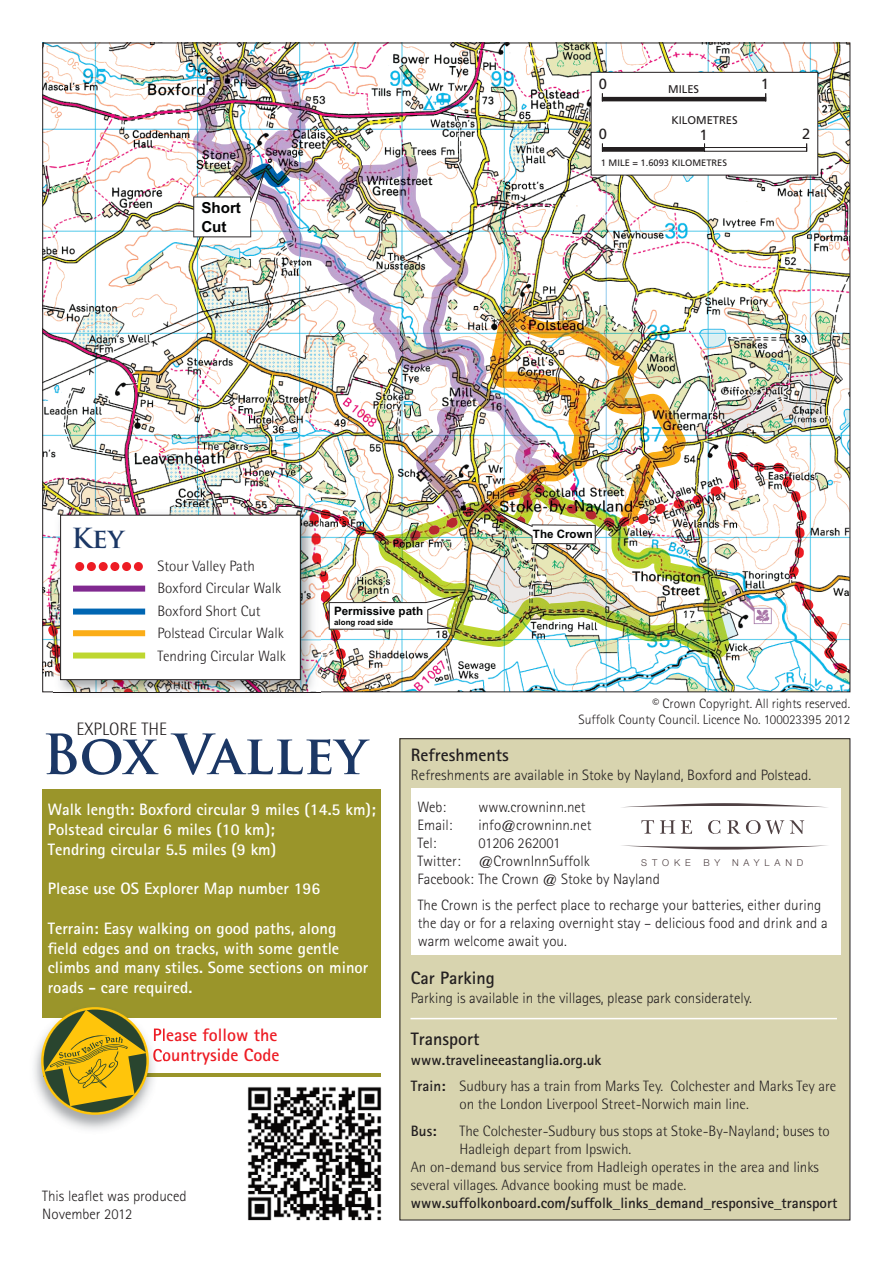
<style>
.page{position:relative;width:893px;height:1263px;background:#fff}
.page>*{position:absolute;margin:0;border:0;box-sizing:border-box;transform-origin:0 0}
.t1{font:700 54px "Trajan Pro";color:#1b3765}
.t2{font:700 27px "Trajan Pro";color:#1b3765}
.t3{font:700 18px "Rotis Sans Serif";color:#231f20}
.t4{font:700 18px/20.5px "Rotis Sans Serif";color:#ed1c24}
.t5{font:300 18px "Rotis Semi Sans";color:#231f20}
.t6{font:700 16.5px/19.8px "Rotis Sans Serif";color:#fff}
.t7{font:700 15.15px/18.3px "Arial";color:#020303}
.t8{font:300 15px/18px "Rotis Sans Serif";color:#231f20}
.t9{font:300 15px/22.5px "Rotis Semi Sans";color:#231f20}
.t10{font:700 15px "Rotis Sans Serif";color:#231f20}
.t11{font:14.7px "Frutiger";color:#231f20}
.t12{font:300 13.5px/16.2px "Rotis Sans Serif";color:#231f20;text-align:right}
.t13{font:700 11.55px "Arial";color:#020303}
.t14{font:11.1px "Frutiger";color:#231f20}
.t15{font:300 9.45px "Helvetica Neue";letter-spacing:.52em;color:#4e4042}
.t16{font:9.3px "Frutiger";color:#231f20}
.t17{font:700 7.95px "Arial";color:#020303}
.s1{font-family:"Rotis Sans Serif";font-weight:700}
</style>
<div class="page">
<img style="left:44px;top:45px;width:804px;height:645px">
<img style="left:378px;top:484px;width:338px;height:175px">
<img style="left:378px;top:485px;width:248px;height:62px">
<img style="left:506px;top:327px;width:162px;height:199px">
<svg style="left:623px;top:517px;width:7px;height:8px"></svg>
<img style="left:492px;top:483px;width:49px;height:27px">
<svg style="left:534px;top:484px;width:6px;height:6px"></svg>
<img style="left:193px;top:135px;width:262px;height:378px">
<img style="left:451px;top:505px;width:15px;height:8px">
<img style="left:199px;top:63px;width:283px;height:320px">
<img style="left:528px;top:465px;width:18px;height:9px">
<img style="left:250px;top:164px;width:40px;height:23px">
<img style="left:193px;top:170px;width:72px;height:67px">
<svg style="left:329px;top:594px;width:133px;height:36px"></svg>
<img style="left:493px;top:509px;width:103px;height:35px">
<div style="left:400px;top:739px;width:450px;height:481px;background:#d8d4af"></div>
<div style="left:42px;top:789px;width:338px;height:229px;background:#9a952a"></div>
<hr style="left:44px;top:1073px;width:336px;height:3px;background:#9a952a">
<div style="left:411px;top:789px;width:429px;height:166px;background:#fff"></div>
<hr style="left:410px;top:1018px;width:427px;height:1px;background:#fff">
<svg style="left:41px;top:1007px;width:124px;height:108px"></svg>
<div style="left:591px;top:72px;width:227px;height:103px;background:#fff"></div>
<div style="left:591px;top:72px;width:227px;height:104px;border:1px solid #231f20"></div>
<div style="left:602px;top:97px;width:164px;height:4px;border:1px solid #231f20"></div>
<hr style="left:602px;top:148px;width:102px;height:3px;background:#231f20">
<div style="left:602px;top:147px;width:103px;height:5px;border:1px solid #231f20"></div>
<div style="left:704px;top:147px;width:103px;height:5px;border:1px solid #231f20"></div>
<img style="left:53px;top:508px;width:267px;height:185px">
<div style="left:61px;top:515px;width:239px;height:165px;background:#fff"></div>
<div style="left:60px;top:515px;width:241px;height:165px;border:1px solid #231f20"></div>
<div style="left:73px;top:586px;width:72px;height:6px;background:#812990"></div>
<div style="left:73px;top:609px;width:72px;height:6px;background:#0066b3"></div>
<div style="left:73px;top:630px;width:72px;height:6px;background:#fbad18"></div>
<div style="left:73px;top:653px;width:72px;height:6px;background:#bed730"></div>
<div style="left:75px;top:562px;width:9px;height:9px;background:#ed1c24;border-radius:50%"></div>
<div style="left:87px;top:562px;width:9px;height:9px;background:#ed1c24;border-radius:50%"></div>
<div style="left:99px;top:562px;width:9px;height:9px;background:#ed1c24;border-radius:50%"></div>
<div style="left:110px;top:562px;width:9px;height:9px;background:#ed1c24;border-radius:50%"></div>
<div style="left:122px;top:562px;width:9px;height:9px;background:#ed1c24;border-radius:50%"></div>
<div style="left:134px;top:562px;width:9px;height:9px;background:#ed1c24;border-radius:50%"></div>
<svg style="left:641px;top:820px;width:13px;height:14px"></svg>
<svg style="left:660px;top:820px;width:15px;height:14px"></svg>
<svg style="left:681px;top:820px;width:11px;height:14px"></svg>
<svg style="left:708px;top:820px;width:12px;height:14px"></svg>
<svg style="left:727px;top:820px;width:13px;height:14px"></svg>
<svg style="left:746px;top:820px;width:38px;height:14px"></svg>
<svg style="left:790px;top:820px;width:14px;height:14px"></svg>
<svg style="left:630px;top:846px;width:189px;height:4px"></svg>
<svg style="left:626px;top:803px;width:198px;height:4px"></svg>
<img style="left:247px;top:1087px;width:135px;height:134px">
<p class="t7" style="left:201px;top:200px;width:41px">Short<br>Cut</p>
<p class="t11" style="left:599px;top:78px;width:10px">0</p>
<p class="t11" style="left:599px;top:128px;width:10px">0</p>
<p class="t16" style="left:601px;top:159px;width:128px">1 MILE = 1.6093 KILOMETRES</p>
<p class="t11" style="left:761px;top:78px;width:10px">1</p>
<p class="t14" style="left:668px;top:84px;width:33px">MILES</p>
<p class="t14" style="left:671px;top:115px;width:68px">KILOMETRES</p>
<p class="t11" style="left:700px;top:129px;width:10px">1</p>
<p class="t11" style="left:802px;top:128px;width:10px">2</p>
<h2 class="t2" style="left:71px;top:523px;width:54px">Key</h2>
<p class="t9" style="left:157px;top:556px;width:130px">Stour Valley Path<br>Boxford Circular Walk<br>Boxford Short Cut<br>Polstead Circular Walk<br>Tendring Circular Walk</p>
<p class="t13" style="left:334px;top:607px;width:90px">Permissive path</p>
<p class="t17" style="left:334px;top:619px;width:61px">along road side</p>
<p class="t13" style="left:533px;top:529px;width:61px">The Crown</p>
<p class="t5" style="left:76px;top:723px;width:92px">EXPLORE THE</p>
<h1 class="t1" style="left:42px;top:724px;width:326px">Box Valley</h1>
<p class="t6" style="left:48px;top:801px;width:329px">Walk length: Boxford circular 9 miles (14.5 km);<br>Polstead circular 6 miles (10 km);<br>Tendring circular 5.5 miles (9 km)</p>
<p class="t6" style="left:48px;top:880px;width:274px">Please use OS Explorer Map number 196</p>
<p class="t6" style="left:48px;top:920px;width:322px">Terrain: Easy walking on good paths, along field edges and on tracks, with some gentle climbs and many stiles. Some sections on minor roads - care required.</p>
<p class="t4" style="left:152px;top:1026px;width:128px">Please follow the<br>Countryside Code</p>
<p class="t8" style="left:42px;top:1189px;width:146px">This leaflet was produced<br>November 2012</p>
<p class="t12" style="left:579px;top:696px;width:273px">© Crown Copyright. All rights reserved.<br>Suffolk County Council. Licence No. 100023395 2012</p>
<p class="t3" style="left:411px;top:748px;width:99px">Refreshments</p>
<p class="t8" style="left:411px;top:768px;width:402px">Refreshments are available in Stoke by Nayland, Boxford and Polstead.</p>
<p class="t8" style="left:418px;top:800px;width:30px">Web:</p>
<p class="t8" style="left:478px;top:800px;width:109px">www.crowninn.net</p>
<p class="t8" style="left:418px;top:818px;width:36px">Email:</p>
<p class="t8" style="left:478px;top:818px;width:114px">info@crowninn.net</p>
<p class="t8" style="left:418px;top:836px;width:20px">Tel:</p>
<p class="t8" style="left:418px;top:836px;width:244px;text-indent:61px">01206 262001<br>Twitter: @CrownInnSuffolk<br>Facebook: The Crown @ Stoke by Nayland</p>
<p class="t15" style="left:641px;top:859px;width:51px">STOKE</p>
<p class="t15" style="left:703px;top:859px;width:102px">BY NAYLAND</p>
<p class="t8" style="left:418px;top:897px;width:411px">The Crown is the perfect place to recharge your batteries, either during the day or for a relaxing overnight stay – delicious food and drink and a warm welcome await you.</p>
<p class="t3" style="left:411px;top:971px;width:85px">Car Parking</p>
<p class="t8" style="left:411px;top:991px;width:343px">Parking is available in the villages, please park considerately.</p>
<p class="t3" style="left:411px;top:1033px;width:70px">Transport</p>
<p class="t10" style="left:411px;top:1054px;width:192px">www.travelineeastanglia.org.uk</p>
<p class="t9" style="left:459px;top:1078px;width:378px;line-height:18px;text-indent:-49px"><span class="s1">Train:</span> Sudbury has a train from Marks Tey. Colchester and Marks Tey are on the London Liverpool Street-Norwich main line.</p>
<p class="t10" style="left:411px;top:1125px;width:27px">Bus:</p>
<p class="t9" style="left:460px;top:1121px;width:372px">The Colchester-Sudbury bus stops at Stoke-By-Nayland; buses to</p>
<p class="t9" style="left:459px;top:1139px;width:173px">Hadleigh depart from Ipswich.</p>
<p class="t9" style="left:411px;top:1157px;width:409px">An on-demand bus service from Hadleigh operates in the area and links</p>
<p class="t9" style="left:411px;top:1175px;width:277px">several villages. Advance booking must be made.</p>
<p class="t10" style="left:411px;top:1197px;width:428px">www.suffolkonboard.com/suffolk_links_demand_responsive_transport</p>
</div>
